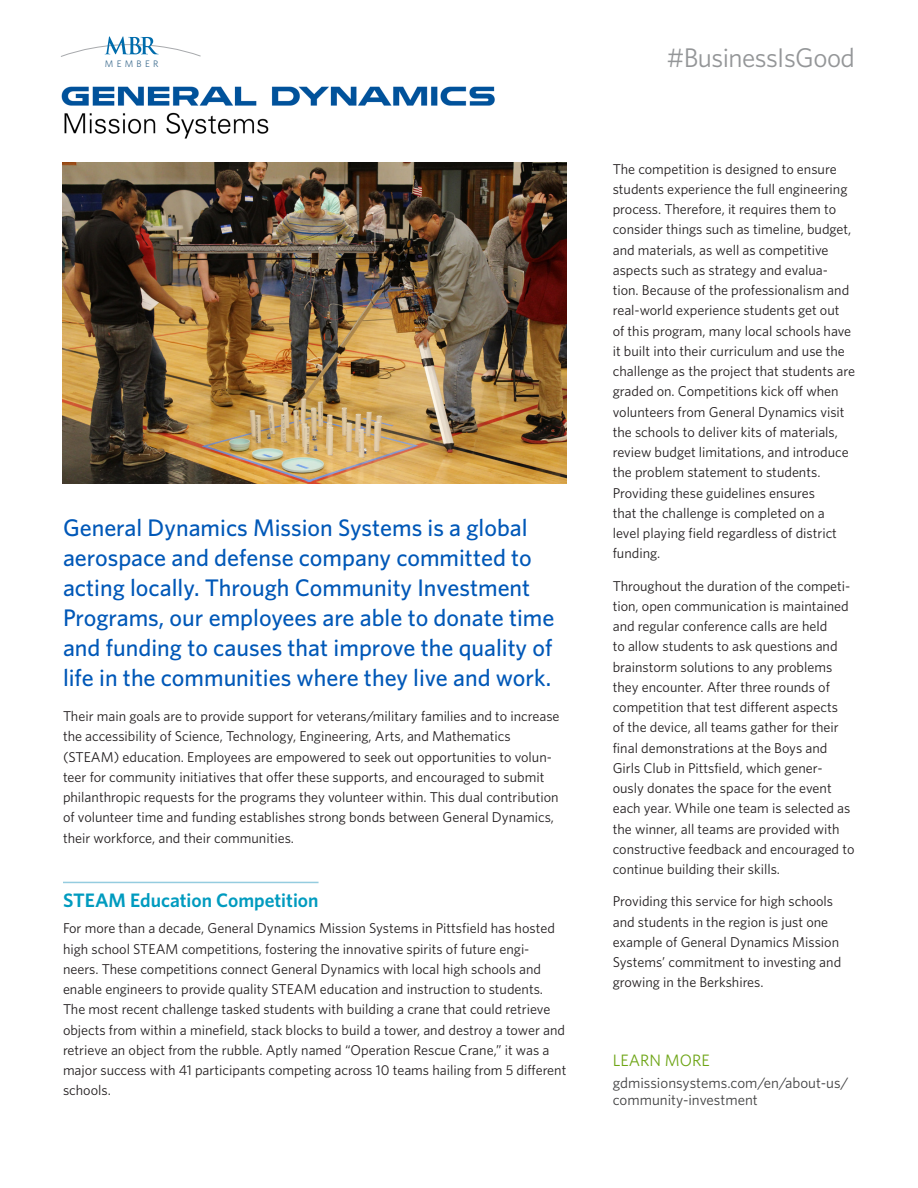
<style>
.page{position:relative;width:918px;height:1188px;background:#fff}
.page>*{position:absolute;margin:0;border:0;box-sizing:border-box;transform-origin:0 0}
.t1{font:27px "Whitney";letter-spacing:-.02em;color:#949698}
.Body_Opening{font:500 24px/30px "Whitney";color:#0058b8}
.Program_Header{font:600 19.5px "Whitney";color:#009bbf}
.Site_box_header{font:16.5px "Whitney";color:#6ea516}
.Site_box_address{font:15px/16.5px "Whitney";color:#414142}
.Body{font:14.25px/20.2px "Whitney";color:#231f20}
.t2{font:9.45px "Whitney";letter-spacing:.35em;color:#406e90}
</style>
<div class="page">
<svg style="left:61px;top:36px;width:140px;height:21px"></svg>
<hr style="left:63px;top:882px;width:256px;height:1px;background:#95ccdf">
<img style="left:62px;top:162px;width:505px;height:322px">
<img style="left:61px;top:86px;width:434px;height:53px">
<p class="t2" style="left:105px;top:57px;width:55px">MEMBER</p>
<p class="Body_Opening" style="left:63px;top:512px;width:493px">General Dynamics Mission Systems is a global aerospace and defense company committed to acting locally. Through Community Investment Programs, our employees are able to donate time and funding to causes that improve the quality of life in the communities where they live and work.</p>
<p class="Body" style="left:63px;top:706px;width:498px">Their main goals are to provide support for veterans/military families and to increase the accessibility of Science, Technology, Engineering, Arts, and Mathematics (STEAM) education. Employees are empowered to seek out opportunities to volun&shy;teer for community initiatives that offer these supports, and encouraged to submit philanthropic requests for the programs they volunteer within. This dual contribution of volunteer time and funding establishes strong bonds between General Dynamics, their workforce, and their communities.</p>
<p class="Program_Header" style="left:63px;top:887px;width:257px">STEAM Education Competition</p>
<p class="Body" style="left:63px;top:918px;width:505px">For more than a decade, General Dynamics Mission Systems in Pittsfield has hosted high school STEAM competitions, fostering the innovative spirits of future engi&shy;neers. These competitions connect General Dynamics with local high schools and enable engineers to provide quality STEAM education and instruction to students.<br>The most recent challenge tasked students with building a crane that could retrieve objects from within a minefield, stack blocks to build a tower, and destroy a tower and retrieve an object from the rubble. Aptly named “Operation Rescue Crane,” it was a major success with 41 participants competing across 10 teams hailing from 5 different schools.</p>
<h1 class="t1" style="left:667px;top:40px;width:190px">#BusinessIsGood</h1>
<p class="Body" style="left:613px;top:158px;width:244px">The competition is designed to ensure students experience the full engineering process. Therefore, it requires them to consider things such as timeline, budget, and materials, as well as competitive aspects such as strategy and evalua&shy;tion. Because of the professionalism and real-world experience students get out<br>of this program, many local schools have it built into their curriculum and use the challenge as the project that students are graded on. Competitions kick off when volunteers from General Dynamics visit the schools to deliver kits of materials, review budget limitations, and introduce the problem statement to students.<br>Providing these guidelines ensures<br>that the challenge is completed on a level playing field regardless of district funding.</p>
<p class="Body" style="left:613px;top:575px;width:243px">Throughout the duration of the competi&shy;tion, open communication is maintained and regular conference calls are held<br>to allow students to ask questions and brainstorm solutions to any problems they encounter. After three rounds of competition that test different aspects<br>of the device, all teams gather for their final demonstrations at the Boys and Girls Club in Pittsfield, which gener&shy;ously donates the space for the event each year. While one team is selected as the winner, all teams are provided with constructive feedback and encouraged to continue building their skills.</p>
<p class="Body" style="left:613px;top:891px;width:230px">Providing this service for high schools and students in the region is just one example of General Dynamics Mission Systems’ commitment to investing and growing in the Berkshires.</p>
<p class="Site_box_header" style="left:613px;top:1049px;width:99px">LEARN MORE</p>
<p class="Site_box_address" style="left:613px;top:1075px;width:237px">gdmissionsystems.com/en/about-us/ community-investment</p>
</div>
